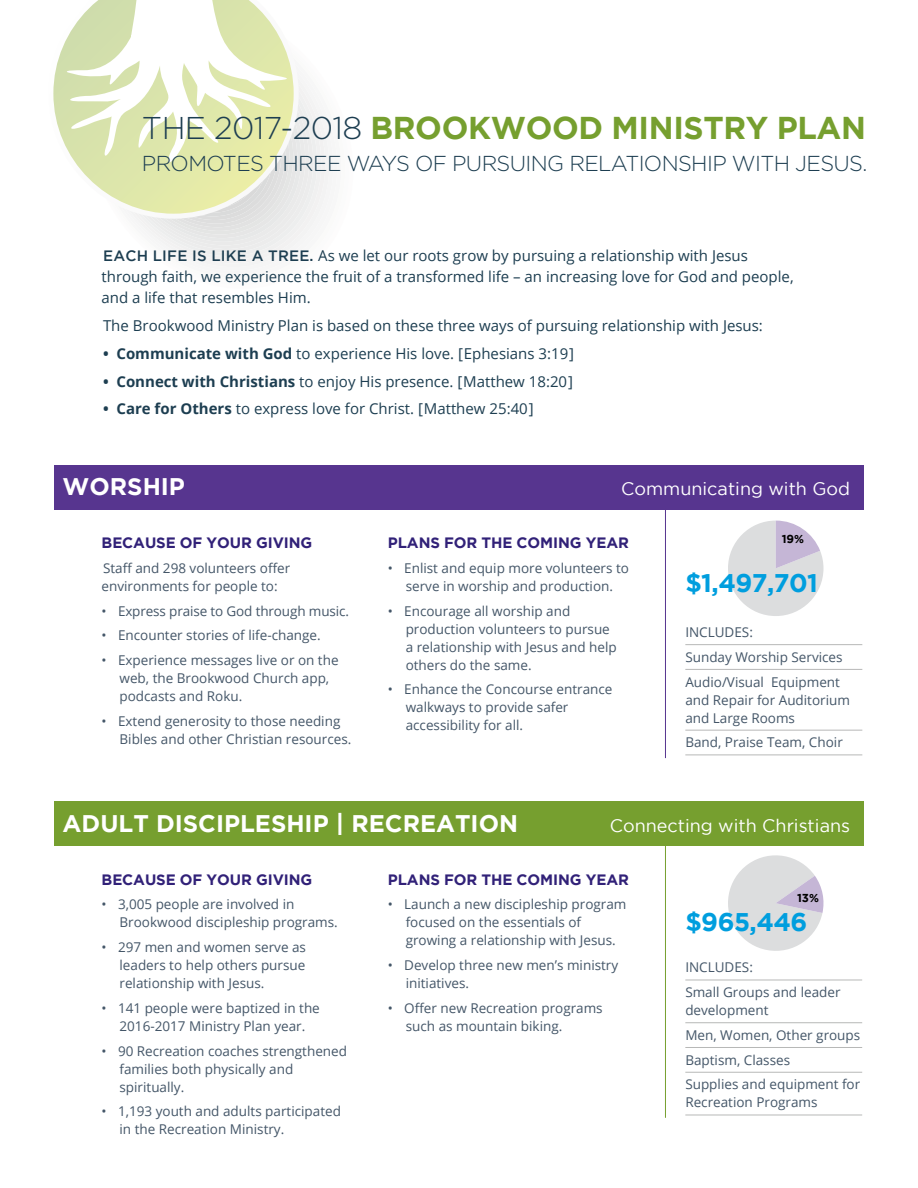
<style>
.page{position:relative;width:918px;height:1188px;background:#fff}
.page>*{position:absolute;margin:0;border:0;box-sizing:border-box;transform-origin:0 0}
.t1{font:700 31.5px "Gotham";letter-spacing:-.01em;color:#769f2f}
.t2{font:700 25.5px "Gotham";letter-spacing:-.02em;color:#009ede}
.t3{font:700 24px "Gotham";color:#fff}
.t4{font:300 21.6px "Gotham";letter-spacing:-.03em;color:#1d3e51}
.t5{font:18px "Gotham";color:#fff}
.t6{font:15px/21px "Open Sans";color:#1d3e51}
.t7{font:700 15px "Gotham";letter-spacing:-.005em;color:#312178}
.t8{font:13.5px/18px "Open Sans";color:#445668}
.t9{font:700 11.55px "Gotham";color:#000}
.s1{font-weight:300;color:#1d3e51}
.s2{font-family:"Gotham";font-weight:500}
.s3{font-weight:700}
</style>
<div class="page">
<svg style="left:728px;top:855px;width:96px;height:96px"></svg>
<svg style="left:728px;top:521px;width:95px;height:95px"></svg>
<div style="left:54px;top:465px;width:810px;height:45px;background:#57358f"></div>
<div style="left:54px;top:801px;width:810px;height:45px;background:#769f2f"></div>
<svg style="left:186px;top:256px;width:91px;height:4px"></svg>
<svg style="left:180px;top:155px;width:150px;height:101px"></svg>
<svg style="left:172px;top:128px;width:156px;height:125px"></svg>
<svg style="left:166px;top:113px;width:157px;height:136px"></svg>
<svg style="left:160px;top:105px;width:159px;height:140px"></svg>
<svg style="left:53px;top:0;width:261px;height:242px"></svg>
<hr style="left:685px;top:644px;width:177px;height:1px;background:#b7b8b7">
<hr style="left:685px;top:669px;width:177px;height:1px;background:#b7b8b7">
<hr style="left:685px;top:730px;width:177px;height:1px;background:#b7b8b7">
<hr style="left:685px;top:755px;width:177px;height:1px;background:#b7b8b7">
<hr style="left:685px;top:980px;width:177px;height:1px;background:#b7b8b7">
<hr style="left:685px;top:1022px;width:177px;height:1px;background:#b7b8b7">
<hr style="left:685px;top:1047px;width:177px;height:1px;background:#b7b8b7">
<hr style="left:685px;top:1072px;width:177px;height:1px;background:#b7b8b7">
<hr style="left:685px;top:1115px;width:177px;height:1px;background:#b7b8b7">
<hr style="left:665px;top:510px;width:1px;height:248px;background:#57358f">
<hr style="left:665px;top:843px;width:1px;height:275px;background:#769f2f">
<h1 class="t1" style="left:142px;top:109px;width:726px"><span class="s1">THE 2017-2018</span> BROOKWOOD MINISTRY PLAN</h1>
<h3 class="t4" style="left:142px;top:150px;width:727px">PROMOTES THREE WAYS OF PURSUING RELATIONSHIP WITH JESUS.</h3>
<p class="t6" style="left:102px;top:245px;width:694px"><span class="s2">EACH LIFE IS LIKE A TREE.</span> As we let our roots grow by pursuing a relationship with Jesus through faith, we experience the fruit of a transformed life – an increasing love for God and people, and a life that resembles Him.</p>
<p class="t6" style="left:103px;top:315px;width:661px">The Brookwood Ministry Plan is based on these three ways of pursuing relationship with Jesus:</p>
<p class="t6" style="left:103px;top:342px;width:473px"><span class="s3">• Communicate with God</span> to experience His love. [Ephesians 3:19]</p>
<p class="t6" style="left:103px;top:370px;width:471px"><span class="s3">• Connect with Christians</span> to enjoy His presence. [Matthew 18:20]</p>
<p class="t6" style="left:103px;top:398px;width:432px"><span class="s3">• Care for Others</span> to express love for Christ. [Matthew 25:40]</p>
<h3 class="t3" style="left:63px;top:473px;width:124px">WORSHIP</h3>
<h3 class="t5" style="left:621px;top:479px;width:230px">Communicating with God</h3>
<p class="t7" style="left:102px;top:534px;width:212px">BECAUSE OF YOUR GIVING</p>
<p class="t8" style="left:102px;top:559px;width:190px">Staff and 298 volunteers offer environments for people to:</p>
<p class="t8" style="left:102px;top:601px;width:249px">• Express praise to God through music.</p>
<p class="t8" style="left:102px;top:626px;width:221px">• Encounter stories of life-change.</p>
<p class="t8" style="left:120px;top:651px;width:221px;text-indent:-18px">• Experience messages live or on the web, the Brookwood Church app, podcasts and Roku.</p>
<p class="t8" style="left:120px;top:712px;width:233px;text-indent:-18px">• Extend generosity to those needing<br>Bibles and other Christian resources.</p>
<p class="t9" style="left:782px;top:532px;width:24px">19%</p>
<h2 class="t2" style="left:685px;top:569px;width:134px">$1,497,701</h2>
<p class="t7" style="left:388px;top:534px;width:243px">PLANS FOR THE COMING YEAR</p>
<p class="t8" style="left:388px;top:559px;width:243px;text-align:center">• Enlist and equip more volunteers to serve in worship and production.</p>
<p class="t8" style="left:406px;top:601px;width:213px;text-indent:-18px">• Encourage all worship and production volunteers to pursue a relationship with Jesus and help others do the same.</p>
<p class="t8" style="left:406px;top:680px;width:208px;text-indent:-18px">• Enhance the Concourse entrance walkways to provide safer accessibility for all.</p>
<p class="t8" style="left:685px;top:620px;width:159px;line-height:24.8px">INCLUDES:<br>Sunday Worship Services<br>Audio/Visual Equipment</p>
<p class="t8" style="left:685px;top:690px;width:166px">and Repair for Auditorium and Large Rooms</p>
<p class="t8" style="left:685px;top:733px;width:159px">Band, Praise Team, Choir</p>
<h3 class="t3" style="left:63px;top:809px;width:457px">ADULT DISCIPLESHIP | RECREATION</h3>
<h3 class="t5" style="left:610px;top:815px;width:242px">Connecting with Christians</h3>
<p class="t7" style="left:102px;top:871px;width:212px">BECAUSE OF YOUR GIVING</p>
<p class="t8" style="left:120px;top:895px;width:220px;text-indent:-18px">• 3,005 people are involved in<br>Brookwood discipleship programs.</p>
<p class="t8" style="left:120px;top:938px;width:188px;text-align:justify;text-indent:-18px">• 297 men and women serve as leaders to help others pursue relationship with Jesus.</p>
<p class="t8" style="left:102px;top:999px;width:220px;text-align:center">• 141 people were baptized in the<br>2016-2017 Ministry Plan year.</p>
<p class="t8" style="left:120px;top:1041px;width:229px;text-indent:-18px">• 90 Recreation coaches strengthened families both physically and spiritually.</p>
<p class="t8" style="left:120px;top:1102px;width:223px;text-indent:-18px">• 1,193 youth and adults participated in the Recreation Ministry.</p>
<p class="t7" style="left:388px;top:871px;width:243px">PLANS FOR THE COMING YEAR</p>
<p class="t8" style="left:406px;top:895px;width:222px;text-indent:-18px">• Launch a new discipleship program focused on the essentials of growing a relationship with Jesus.</p>
<p class="t8" style="left:406px;top:956px;width:214px;text-indent:-18px">• Develop three new men’s ministry initiatives.</p>
<p class="t8" style="left:406px;top:999px;width:199px;text-indent:-18px">• Offer new Recreation programs such as mountain biking.</p>
<p class="t9" style="left:797px;top:891px;width:23px">13%</p>
<h2 class="t2" style="left:685px;top:907px;width:124px">$965,446</h2>
<p class="t8" style="left:685px;top:955px;width:157px;line-height:24.8px">INCLUDES:<br>Small Groups and leader</p>
<p class="t8" style="left:685px;top:998px;width:176px;line-height:24.8px">development<br>Men, Women, Other groups<br>Baptism, Classes<br>Supplies and equipment for</p>
<p class="t8" style="left:685px;top:1093px;width:134px">Recreation Programs</p>
</div>
